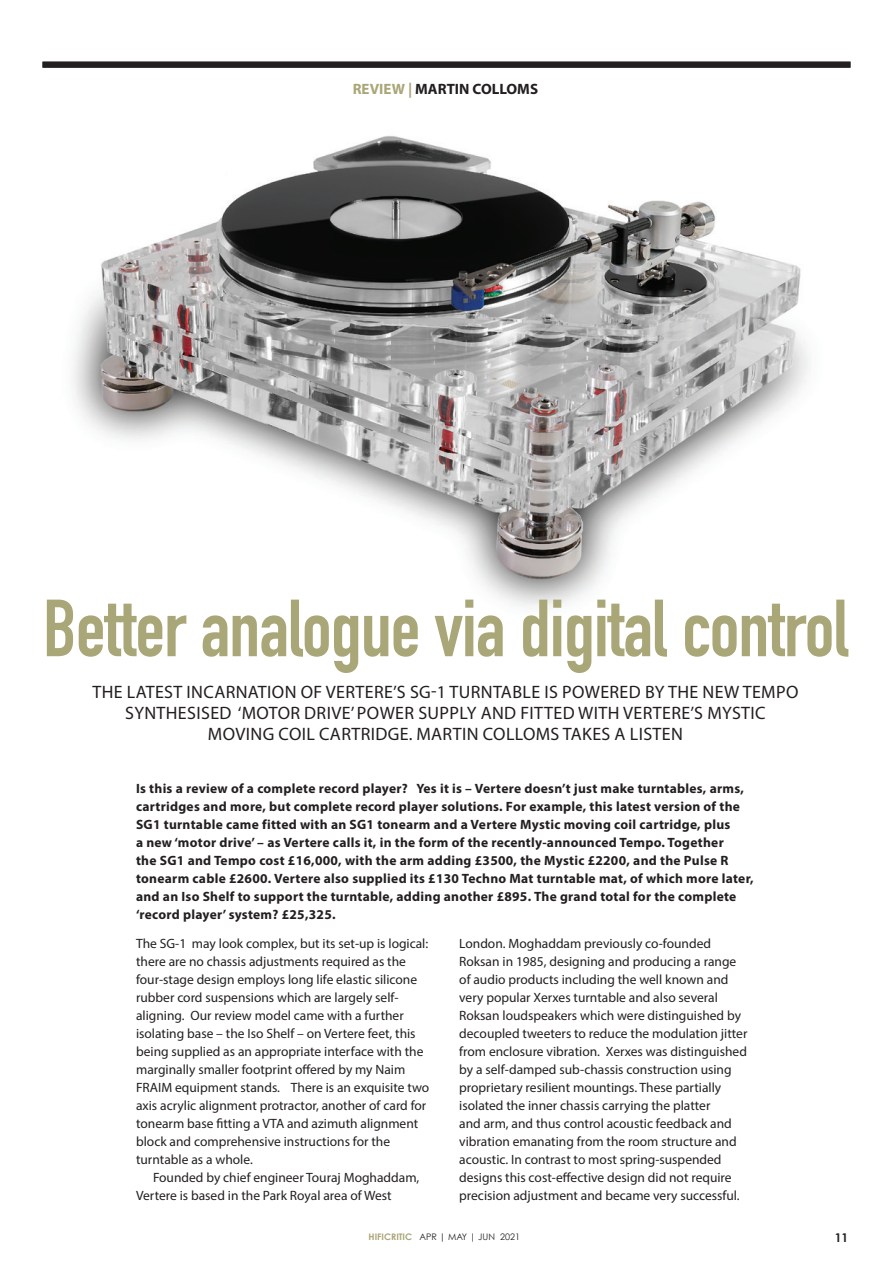
<style>
.page{position:relative;width:893px;height:1263px;background:#fff}
.page>*{position:absolute;margin:0;border:0;box-sizing:border-box;transform-origin:0 0}
._2020_Headings{font:700 79.5px "DIN Condensed";letter-spacing:-.01em;color:#a9a677}
._2020_Standfirst{font:18px/21px "Myriad Pro";letter-spacing:.02em;color:#231f20;text-align:center}
.heading_3{font:700 15px "Myriad Pro";color:#231f20}
._2020_body_copy{font:13.5px/18px "Myriad Pro";color:#231f20}
._2020_body_copy-2{font:700 13.5px/18px "Myriad Pro";letter-spacing:.02em;color:#231f20}
.t1{font:700 12px "Century Gothic";color:#231f20}
.t2{font:9px "Century Gothic";color:#231f20}
.s1{color:#a9a677}
.s2{font-weight:700;color:#a9a677}
</style>
<div class="page">
<img style="left:73px;top:136px;width:737px;height:471px">
<div style="left:43px;top:62px;width:807px;height:6px;background:#231f20"></div>
<p class="heading_3" style="left:353px;top:79px;width:187px"><span class="s1">REVIEW |</span> MARTIN COLLOMS</p>
<p class="_2020_Headings" style="left:43px;top:582px;width:807px">Better analogue via digital control</p>
<p class="_2020_Standfirst" style="left:92px;top:681px;width:707px">THE LATEST INCARNATION OF VERTERE’S SG-1 TURNTABLE IS POWERED BY THE NEW TEMPO<br>SYNTHESISED ‘MOTOR DRIVE’ POWER SUPPLY AND FITTED WITH VERTERE’S MYSTIC</p>
<p class="_2020_Standfirst" style="left:208px;top:723px;width:477px">MOVING COIL CARTRIDGE. MARTIN COLLOMS TAKES A LISTEN</p>
<p class="_2020_body_copy-2" style="left:136px;top:778px;width:619px">Is this a review of a complete record player? Yes it is – Vertere doesn’t just make turntables, arms, cartridges and more, but complete record player solutions. For example, this latest version of the SG1 turntable came fitted with an SG1 tonearm and a Vertere Mystic moving coil cartridge, plus<br>a new ‘motor drive’ – as Vertere calls it, in the form of the recently-announced Tempo. Together<br>the SG1 and Tempo cost £16,000, with the arm adding £3500, the Mystic £2200, and the Pulse R tonearm cable £2600. Vertere also supplied its £130 Techno Mat turntable mat, of which more later, and an Iso Shelf to support the turntable, adding another £895. The grand total for the complete ‘record player’ system? £25,325.</p>
<p class="_2020_body_copy" style="left:459px;top:934px;width:290px">London. Moghaddam previously co-founded Roksan in 1985, designing and producing a range of audio products including the well known and very popular Xerxes turntable and also several Roksan loudspeakers which were distinguished by decoupled tweeters to reduce the modulation jitter from enclosure vibration. Xerxes was distinguished by a self-damped sub-chassis construction using proprietary resilient mountings. These partially isolated the inner chassis carrying the platter<br>and arm, and thus control acoustic feedback and vibration emanating from the room structure and acoustic. In contrast to most spring-suspended designs this cost-effective design did not require precision adjustment and became very successful.</p>
<p class="_2020_body_copy" style="left:136px;top:934px;width:295px">The SG-1 may look complex, but its set-up is logical: there are no chassis adjustments required as the four-stage design employs long life elastic silicone rubber cord suspensions which are largely self&shy;aligning. Our review model came with a further isolating base – the Iso Shelf – on Vertere feet, this being supplied as an appropriate interface with the marginally smaller footprint offered by my Naim FRAIM equipment stands. There is an exquisite two axis acrylic alignment protractor, another of card for tonearm base fitting a VTA and azimuth alignment block and comprehensive instructions for the turntable as a whole.</p>
<p class="_2020_body_copy" style="left:136px;top:1168px;width:285px;text-indent:17px">Founded by chief engineer Touraj Moghaddam,<br>Vertere is based in the Park Royal area of West</p>
<p class="t2" style="left:369px;top:1231px;width:153px"><span class="s2">HIFICRITIC</span> APR | MAY | JUN 2021</p>
<p class="t1" style="left:835px;top:1230px;width:15px">11</p>
</div>
